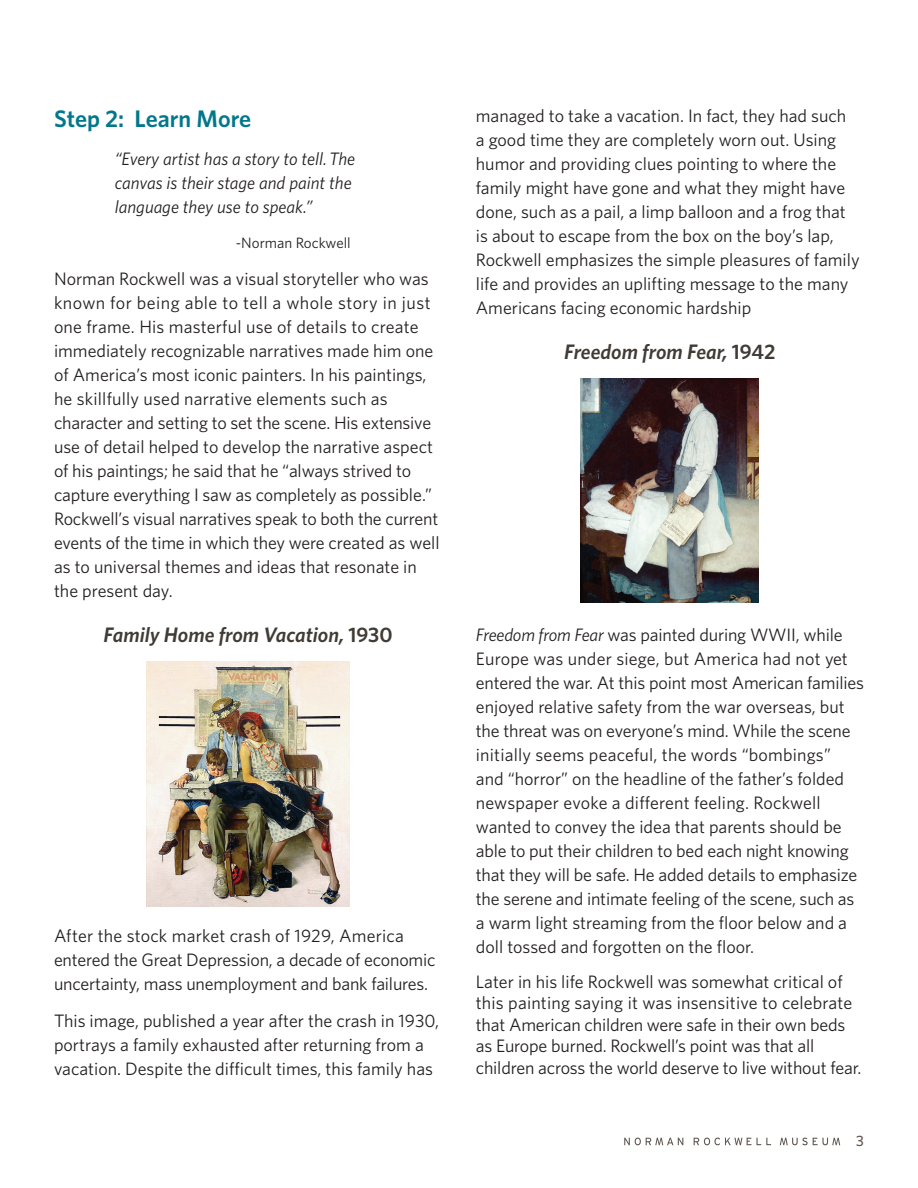
<style>
.page{position:relative;width:918px;height:1188px;background:#fff}
.page>*{position:absolute;margin:0;border:0;box-sizing:border-box;transform-origin:0 0}
.t1{font:600 24px "Whitney";color:#00788b}
.t2{font:italic 600 21px "Whitney";color:#413b35}
.t3{font:18px/24px "Whitney";color:#231f20}
.t4{font:italic 18px/24px "Whitney";color:#231f20}
.t5{font:15px "Whitney";color:#231f20}
.t6{font:500 15px "Whitney";color:#605753}
.s1{font-style:normal}
.s2{font-style:italic}
</style>
<div class="page">
<svg style="left:624px;top:1138px;width:59px;height:7px"></svg>
<svg style="left:694px;top:1138px;width:77px;height:7px"></svg>
<svg style="left:780px;top:1138px;width:60px;height:7px"></svg>
<img style="left:147px;top:662px;width:202px;height:245px">
<img style="left:581px;top:378px;width:178px;height:225px">
<h1 class="t1" style="left:54px;top:103px;width:199px">Step 2: Learn More</h1>
<p class="t4" style="left:115px;top:146px;width:242px">“Every artist has a story to tell. The canvas is their stage and paint the language they use to speak.”</p>
<p class="t5" style="left:236px;top:233px;width:116px">-Norman Rockwell</p>
<p class="t3" style="left:54px;top:267px;width:387px">Norman Rockwell was a visual storyteller who was known for being able to tell a whole story in just one frame. His masterful use of details to create immediately recognizable narratives made him one of America’s most iconic painters. In his paintings, he skillfully used narrative elements such as character and setting to set the scene. His extensive use of detail helped to develop the narrative aspect of his paintings; he said that he “always strived to capture everything I saw as completely as possible.” Rockwell’s visual narratives speak to both the current events of the time in which they were created as well as to universal themes and ideas that resonate in the present day.</p>
<p class="t2" style="left:104px;top:620px;width:290px">Family Home from Vacation, <span class="s1">1930</span></p>
<p class="t3" style="left:54px;top:923px;width:383px">After the stock market crash of 1929, America entered the Great Depression, a decade of economic uncertainty, mass unemployment and bank failures.</p>
<p class="t3" style="left:54px;top:1008px;width:387px">This image, published a year after the crash in 1930, portrays a family exhausted after returning from a vacation. Despite the difficult times, this family has</p>
<p class="t3" style="left:476px;top:104px;width:385px">managed to take a vacation. In fact, they had such<br>a good time they are completely worn out. Using humor and providing clues pointing to where the family might have gone and what they might have done, such as a pail, a limp balloon and a frog that is about to escape from the box on the boy’s lap, Rockwell emphasizes the simple pleasures of family life and provides an uplifting message to the many Americans facing economic hardship</p>
<p class="t2" style="left:564px;top:337px;width:213px">Freedom from Fear, <span class="s1">1942</span></p>
<p class="t3" style="left:476px;top:622px;width:390px"><span class="s2">Freedom from Fear</span> was painted during WWII, while Europe was under siege, but America had not yet entered the war. At this point most American families enjoyed relative safety from the war overseas, but the threat was on everyone’s mind. While the scene initially seems peaceful, the words “bombings”<br>and “horror” on the headline of the father’s folded newspaper evoke a different feeling. Rockwell wanted to convey the idea that parents should be able to put their children to bed each night knowing that they will be safe. He added details to emphasize the serene and intimate feeling of the scene, such as a warm light streaming from the floor below and a doll tossed and forgotten on the floor.</p>
<p class="t3" style="left:476px;top:970px;width:387px;line-height:21.6px">Later in his life Rockwell was somewhat critical of this painting saying it was insensitive to celebrate that American children were safe in their own beds as Europe burned. Rockwell’s point was that all children across the world deserve to live without fear.</p>
<p class="t6" style="left:856px;top:1131px;width:9px">3</p>
</div>
